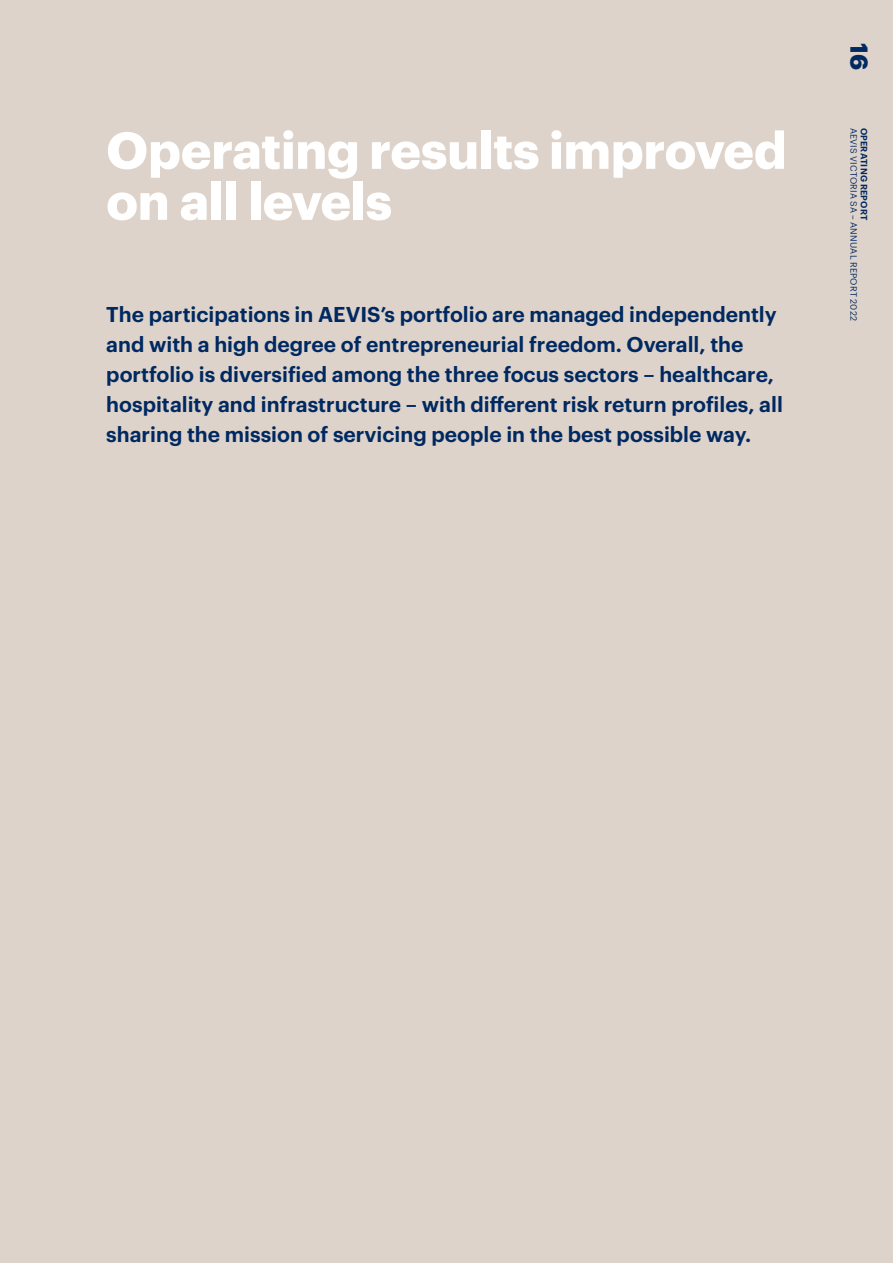
<style>
.page{position:relative;width:893px;height:1263px;background:#ded3ca}
.page>*{position:absolute;margin:0;border:0;box-sizing:border-box;transform-origin:0 0}
.t1{font:700 51px/51px "Graphik";letter-spacing:-.005em;color:#fff}
.t2{font:700 24px "Graphik";color:#002961}
.t3{font:600 21px/30px "Graphik";color:#002961}
.t4{font:9px "Graphik";letter-spacing:.02em;color:#002961}
.t5{font:600 9px "Graphik";letter-spacing:.025em;color:#002961}
</style>
<div class="page">
<h1 class="t1" style="left:106px;top:120px;width:682px">Operating results improved on all levels</h1>
<p class="t3" style="left:106px;top:298px;width:678px">The participations in AEVIS’s portfolio are managed independently and with a high degree of entrepreneurial freedom. Overall, the portfolio is diversified among the three focus sectors – healthcare, hospitality and infrastructure – with different risk return profiles, all sharing the mission of servicing people in the best possible way.</p>
<p class="t2" style="left:878px;top:43px;width:29px;rotate:90deg">16</p>
<p class="t4" style="left:860px;top:128px;width:195px;rotate:90deg">AEVIS VICTORIA SA – ANNUAL REPORT 2022</p>
<p class="t5" style="left:871px;top:128px;width:94px;rotate:90deg">OPERATING REPORT</p>
</div>
